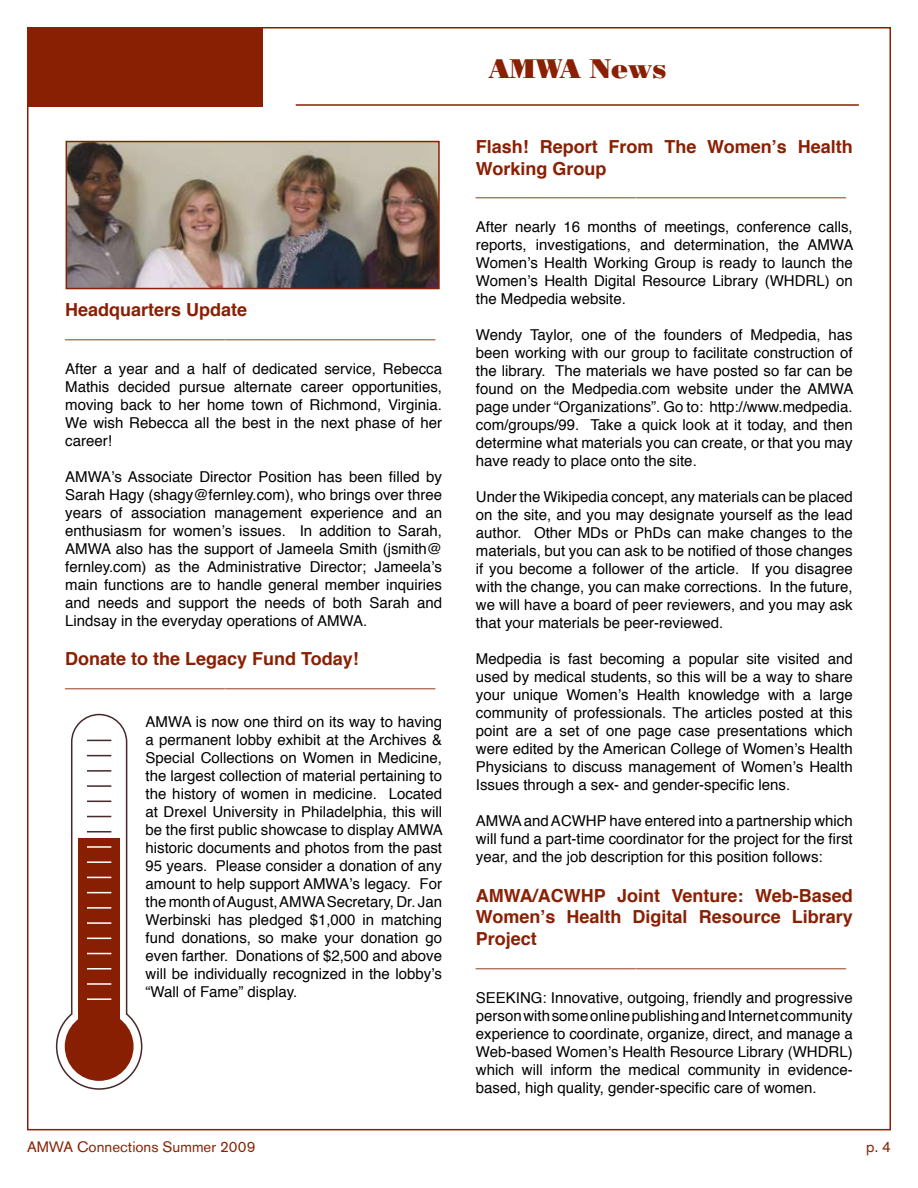
<style>
.page{position:relative;width:918px;height:1188px;background:#fff}
.page>*{position:absolute;margin:0;border:0;box-sizing:border-box;transform-origin:0 0}
.t1{font:27px "Poster Bodoni BT";color:#8a2003}
.t2{font:700 18px/21.6px "Helvetica";color:#8a2003}
.t3{font:15px/18px "Helvetica";color:#000;text-align:justify}
.t4{font:15px "Akzidenz Grotesk BE";color:#8a2003}
</style>
<div class="page">
<div style="left:27px;top:27px;width:235px;height:80px;background:#8a2003"></div>
<hr style="left:296px;top:104px;width:563px;height:2px;background:#8a2003">
<img style="left:69px;top:144px;width:368px;height:142px">
<div style="left:66px;top:141px;width:374px;height:148px;border:2px solid #8a2003"></div>
<svg style="left:57px;top:1004px;width:85px;height:85px"></svg>
<div style="left:56px;top:1003px;width:86px;height:87px;border:2px solid #472a2b;border-radius:50%"></div>
<div style="left:65px;top:1012px;width:69px;height:69px;background:#881f02;border-radius:50%"></div>
<div style="left:79px;top:838px;width:41px;height:184px;background:#881f02"></div>
<svg style="left:70px;top:713px;width:58px;height:303px"></svg>
<p class="t2" style="left:65px;top:299px;width:372px">Headquarters Update _____________________________________</p>
<p class="t3" style="left:65px;top:360px;width:378px">After a year and a half of dedicated service, Rebecca Mathis decided pursue alternate career opportunities, moving back to her home town of Richmond, Virginia.<br>We wish Rebecca all the best in the next phase of her career!</p>
<p class="t3" style="left:65px;top:468px;width:378px">AMWA’s Associate Director Position has been filled by Sarah Hagy (shagy@fernley.com), who brings over three years of association management experience and an enthusiasm for women’s issues. In addition to Sarah, AMWA also has the support of Jameela Smith (jsmith@ fernley.com) as the Administrative Director; Jameela’s main functions are to handle general member inquiries and needs and support the needs of both Sarah and Lindsay in the everyday operations of AMWA.</p>
<p class="t2" style="left:65px;top:649px;width:372px">Donate to the Legacy Fund Today! _____________________________________</p>
<p class="t3" style="left:146px;top:713px;width:299px">AMWA is now one third on its way to having a permanent lobby exhibit at the Archives &amp; Special Collections on Women in Medicine, the largest collection of material pertaining to the history of women in medicine. Located at Drexel University in Philadelphia, this will be the first public showcase to display AMWA historic documents and photos from the past 95 years. Please consider a donation of any amount to help support AMWA’s legacy. For the month of August, AMWA Secretary, Dr. Jan Werbinski has pledged $1,000 in matching fund donations, so make your donation go even farther. Donations of $2,500 and above will be individually recognized in the lobby’s “Wall of Fame” display.</p>
<p class="t4" style="left:27px;top:1138px;width:230px">AMWA Connections Summer 2009</p>
<h1 class="t1" style="left:489px;top:52px;width:179px">AMWA News</h1>
<p class="t2" style="left:476px;top:136px;width:378px">Flash! Report From The Women’s Health<br>Working Group _____________________________________</p>
<p class="t3" style="left:476px;top:218px;width:379px">After nearly 16 months of meetings, conference calls, reports, investigations, and determination, the AMWA Women’s Health Working Group is ready to launch the Women’s Health Digital Resource Library (WHDRL) on the Medpedia website.</p>
<p class="t3" style="left:476px;top:326px;width:379px">Wendy Taylor, one of the founders of Medpedia, has been working with our group to facilitate construction of the library. The materials we have posted so far can be found on the Medpedia.com website under the AMWA page under “Organizations”. Go to: http://www.medpedia. com/groups/99. Take a quick look at it today, and then determine what materials you can create, or that you may have ready to place onto the site.</p>
<p class="t3" style="left:476px;top:488px;width:378px">Under the Wikipedia concept, any materials can be placed on the site, and you may designate yourself as the lead author. Other MDs or PhDs can make changes to the materials, but you can ask to be notified of those changes if you become a follower of the article. If you disagree with the change, you can make corrections. In the future, we will have a board of peer reviewers, and you may ask that your materials be peer-reviewed.</p>
<p class="t3" style="left:476px;top:650px;width:378px">Medpedia is fast becoming a popular site visited and used by medical students, so this will be a way to share your unique Women’s Health knowledge with a large community of professionals. The articles posted at this point are a set of one page case presentations which were edited by the American College of Women’s Health Physicians to discuss management of Women’s Health Issues through a sex- and gender-specific lens.</p>
<p class="t3" style="left:476px;top:812px;width:378px">AMWA and ACWHP have entered into a partnership which will fund a part-time coordinator for the project for the first year, and the job description for this position follows:</p>
<p class="t2" style="left:476px;top:885px;width:378px">AMWA/ACWHP Joint Venture: Web-Based<br>Women’s Health Digital Resource Library<br>Project _____________________________________</p>
<p class="t3" style="left:476px;top:989px;width:378px">SEEKING: Innovative, outgoing, friendly and progressive person with some online publishing and Internet community experience to coordinate, organize, direct, and manage a Web-based Women’s Health Resource Library (WHDRL) which will inform the medical community in evidence&shy;based, high quality, gender-specific care of women.</p>
<p class="t4" style="left:866px;top:1138px;width:26px">p. 4</p>
</div>
